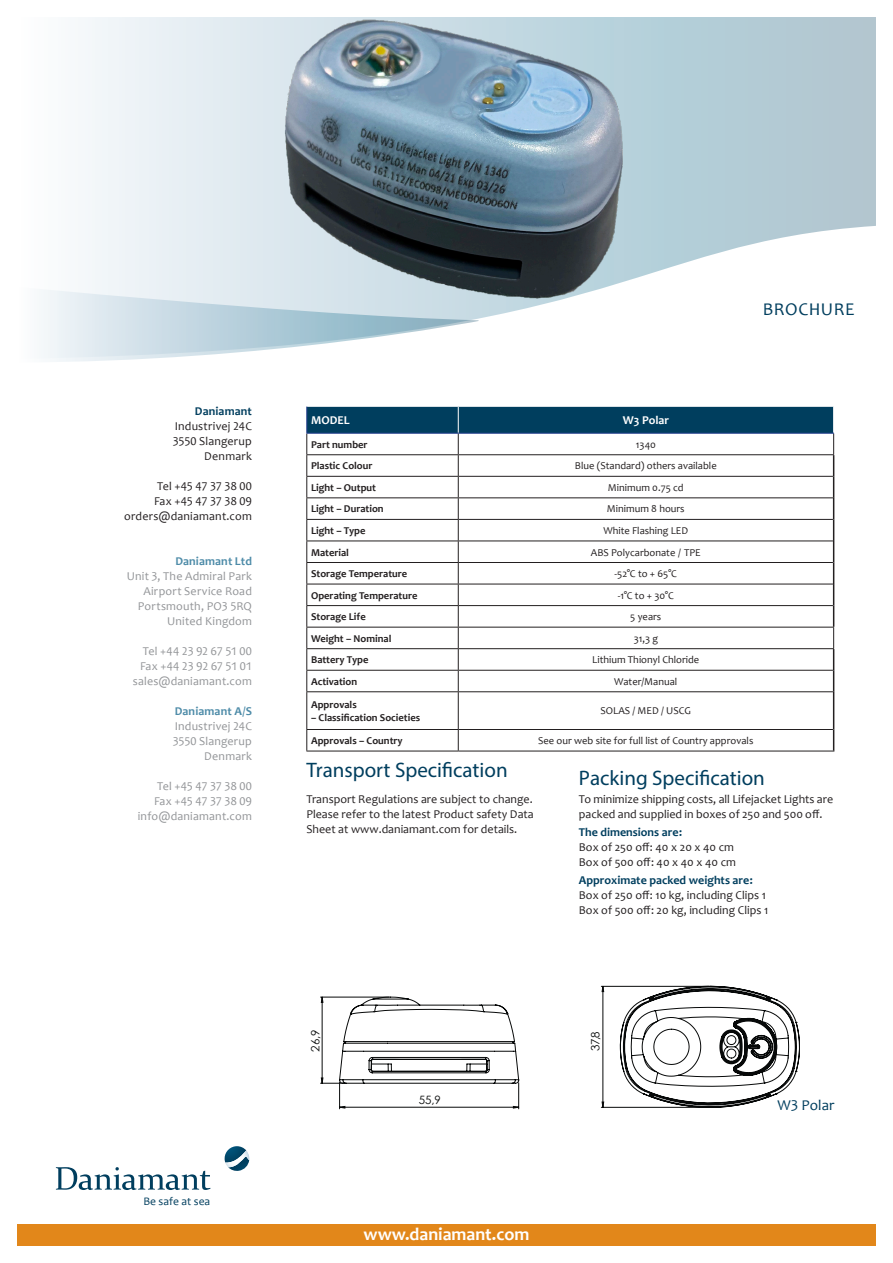
<style>
.page{position:relative;width:893px;height:1263px;background:#fff}
.page>*{position:absolute;margin:0;border:0;box-sizing:border-box;transform-origin:0 0}
.mellem{font:21px "Myriad Pro";color:#003e5e}
.t1{font:700 18px "Candara";color:#fff}
.t2{font:18px "Candara";letter-spacing:.025em;color:#003e5e}
.produkt{font:15px "Candara";color:#003e5e}
.brød{font:12px/15px "Candara";color:#231f20}
.t3{font:12px "Candara";letter-spacing:.015em;color:#939598}
.t4{font:700 12px "Candara";color:#003e5e}
.Brødtekst{font:12px "Candara";color:#231f20}
.t5{font:700 12px "Candara";letter-spacing:.01em;color:#4d8ba8}
.produkt-2{font:700 12px "Candara";color:#fff}
.t6{font:11.55px "Century Gothic";color:#070909}
.t7{font:11.55px "Candara";color:#003e5e}
.produkt-3{font:10.5px "Candara";color:#231f20}
.produkt-4{font:700 10.5px "Candara";color:#231f20}
</style>
<div class="page">
<div style="left:17px;top:1225px;width:859px;height:21px;background:#e2871a"></div>
<svg style="left:56px;top:1167px;width:154px;height:23px"></svg>
<svg style="left:224px;top:1146px;width:25px;height:25px"></svg>
<svg style="left:24px;top:287px;width:329px;height:75px"></svg>
<hr style="left:601px;top:986px;width:108px;height:1px;background:#070909">
<hr style="left:601px;top:1107px;width:106px;height:1px;background:#070909">
<svg style="left:602px;top:987px;width:2px;height:120px"></svg>
<svg style="left:620px;top:986px;width:180px;height:122px"></svg>
<svg style="left:321px;top:996px;width:198px;height:114px"></svg>
<hr style="left:833px;top:692px;width:1px;height:37px;background:#231f20">
<svg style="left:833px;top:729px;width:1px;height:22px"></svg>
<hr style="left:306px;top:692px;width:1px;height:37px;background:#231f20">
<hr style="left:458px;top:692px;width:1px;height:37px;background:#231f20">
<hr style="left:306px;top:751px;width:152px;height:1px;background:#231f20">
<hr style="left:458px;top:751px;width:376px;height:1px;background:#231f20">
<hr style="left:306px;top:729px;width:152px;height:1px;background:#231f20">
<svg style="left:306px;top:730px;width:1px;height:21px"></svg>
<hr style="left:458px;top:729px;width:375px;height:1px;background:#231f20">
<svg style="left:458px;top:730px;width:1px;height:21px"></svg>
<svg style="left:306px;top:406px;width:528px;height:286px"></svg>
<hr style="left:306px;top:433px;width:152px;height:1px;background:#253f8e">
<hr style="left:458px;top:433px;width:376px;height:1px;background:#253f8e">
<img style="left:256px;top:17px;width:445px;height:323px">
<p class="t4" style="left:195px;top:403px;width:59px">Daniamant</p>
<p class="brød" style="left:175px;top:418px;width:79px">Industrivej 24C</p>
<p class="brød" style="left:173px;top:433px;width:81px">3550 Slangerup</p>
<p class="brød" style="left:204px;top:448px;width:49px">Denmark</p>
<p class="brød" style="left:157px;top:478px;width:96px">Tel +45 47 37 38 00</p>
<p class="brød" style="left:154px;top:493px;width:99px">Fax +45 47 37 38 09</p>
<p class="brød" style="left:124px;top:508px;width:129px">orders@daniamant.com</p>
<p class="t5" style="left:175px;top:553px;width:78px">Daniamant Ltd</p>
<p class="t3" style="left:127px;top:568px;width:127px">Unit 3, The Admiral Park</p>
<p class="t3" style="left:143px;top:583px;width:110px">Airport Service Road</p>
<p class="t3" style="left:138px;top:598px;width:116px">Portsmouth, PO3 5RQ</p>
<p class="t3" style="left:167px;top:613px;width:86px">United Kingdom</p>
<p class="t3" style="left:143px;top:643px;width:110px">Tel +44 23 92 67 51 00</p>
<p class="t3" style="left:140px;top:658px;width:113px">Fax +44 23 92 67 51 01</p>
<p class="t3" style="left:133px;top:673px;width:121px">sales@daniamant.com</p>
<p class="t5" style="left:175px;top:703px;width:79px">Daniamant A/S</p>
<p class="t3" style="left:175px;top:718px;width:79px">Industrivej 24C</p>
<p class="t3" style="left:173px;top:733px;width:81px">3550 Slangerup</p>
<p class="t3" style="left:204px;top:748px;width:49px">Denmark</p>
<p class="t3" style="left:157px;top:778px;width:96px">Tel +45 47 37 38 00</p>
<p class="t3" style="left:154px;top:793px;width:99px">Fax +45 47 37 38 09</p>
<p class="t3" style="left:138px;top:808px;width:116px">info@daniamant.com</p>
<p class="t7" style="left:143px;top:1194px;width:68px">Be safe at sea</p>
<p class="t2" style="left:763px;top:298px;width:93px">BROCHURE</p>
<p class="produkt-2" style="left:311px;top:413px;width:40px">MODEL</p>
<p class="produkt-2" style="left:623px;top:413px;width:48px">W3 Polar</p>
<p class="produkt-4" style="left:311px;top:438px;width:58px">Part number</p>
<p class="produkt-3" style="left:636px;top:438px;width:22px">1340</p>
<p class="produkt-4" style="left:311px;top:459px;width:63px">Plastic Colour</p>
<p class="produkt-3" style="left:575px;top:459px;width:143px">Blue (Standard) others available</p>
<p class="produkt-4" style="left:311px;top:481px;width:67px">Light – Output</p>
<p class="produkt-3" style="left:608px;top:481px;width:77px">Minimum 0.75 cd</p>
<p class="produkt-4" style="left:311px;top:502px;width:74px">Light – Duration</p>
<p class="produkt-3" style="left:607px;top:502px;width:79px">Minimum 8 hours</p>
<p class="produkt-4" style="left:311px;top:524px;width:56px">Light – Type</p>
<p class="produkt-3" style="left:603px;top:524px;width:86px">White Flashing LED</p>
<p class="produkt-4" style="left:311px;top:545px;width:39px">Material</p>
<p class="produkt-3" style="left:591px;top:545px;width:111px">ABS Polycarbonate / TPE</p>
<p class="produkt-4" style="left:311px;top:567px;width:98px">Storage Temperature</p>
<p class="produkt-3" style="left:614px;top:567px;width:64px">-52°C to + 65°C</p>
<p class="produkt-4" style="left:311px;top:589px;width:108px">Operating Temperature</p>
<p class="produkt-3" style="left:618px;top:589px;width:58px">-1°C to + 30°C</p>
<p class="produkt-4" style="left:311px;top:610px;width:56px">Storage Life</p>
<p class="produkt-3" style="left:630px;top:610px;width:32px">5 years</p>
<p class="produkt-4" style="left:311px;top:632px;width:82px">Weight – Nominal</p>
<p class="produkt-3" style="left:634px;top:632px;width:26px">31,3 g</p>
<p class="produkt-4" style="left:311px;top:653px;width:59px">Battery Type</p>
<p class="produkt-3" style="left:592px;top:653px;width:109px">Lithium Thionyl Chloride</p>
<p class="produkt-4" style="left:311px;top:675px;width:48px">Activation</p>
<p class="produkt-3" style="left:614px;top:675px;width:64px">Water/Manual</p>
<p class="produkt-4" style="left:311px;top:698px;width:47px">Approvals</p>
<p class="produkt-4" style="left:311px;top:711px;width:111px">– Classification Societies</p>
<p class="produkt-3" style="left:601px;top:704px;width:92px">SOLAS / MED / USCG</p>
<p class="produkt-4" style="left:311px;top:734px;width:93px">Approvals – Country</p>
<p class="produkt-3" style="left:538px;top:734px;width:217px">See our web site for full list of Country approvals</p>
<p class="mellem" style="left:306px;top:757px;width:203px">Transport Specification</p>
<p class="Brødtekst" style="left:306px;top:791px;width:228px">Transport Regulations are subject to change.</p>
<p class="brød" style="left:306px;top:806px;width:229px">Please refer to the latest Product safety Data<br>Sheet at www.daniamant.com for details.</p>
<p class="t6" style="left:308px;top:1052px;width:24px;rotate:-90deg">9,62</p>
<p class="t6" style="left:419px;top:1093px;width:24px">55,9</p>
<p class="mellem" style="left:579px;top:764px;width:188px">Packing Specification</p>
<p class="brød" style="left:579px;top:791px;width:256px">To minimize shipping costs, all Lifejacket Lights are packed and supplied in boxes of 250 and 500 off.</p>
<p class="t4" style="left:579px;top:824px;width:105px">The dimensions are:</p>
<p class="brød" style="left:579px;top:839px;width:157px">Box of 250 off: 40 x 20 x 40 cm</p>
<p class="brød" style="left:579px;top:854px;width:159px">Box of 500 off: 40 x 40 x 40 cm</p>
<p class="t4" style="left:579px;top:872px;width:175px">Approximate packed weights are:</p>
<p class="brød" style="left:579px;top:887px;width:188px">Box of 250 off: 10 kg, including Clips 1</p>
<p class="brød" style="left:579px;top:902px;width:191px">Box of 500 off: 20 kg, including Clips 1</p>
<p class="t6" style="left:588px;top:1051px;width:22px;rotate:-90deg">8,73</p>
<p class="produkt" style="left:777px;top:1096px;width:58px">W3 Polar</p>
<p class="t1" style="left:364px;top:1223px;width:167px">www.daniamant.com</p>
</div>
